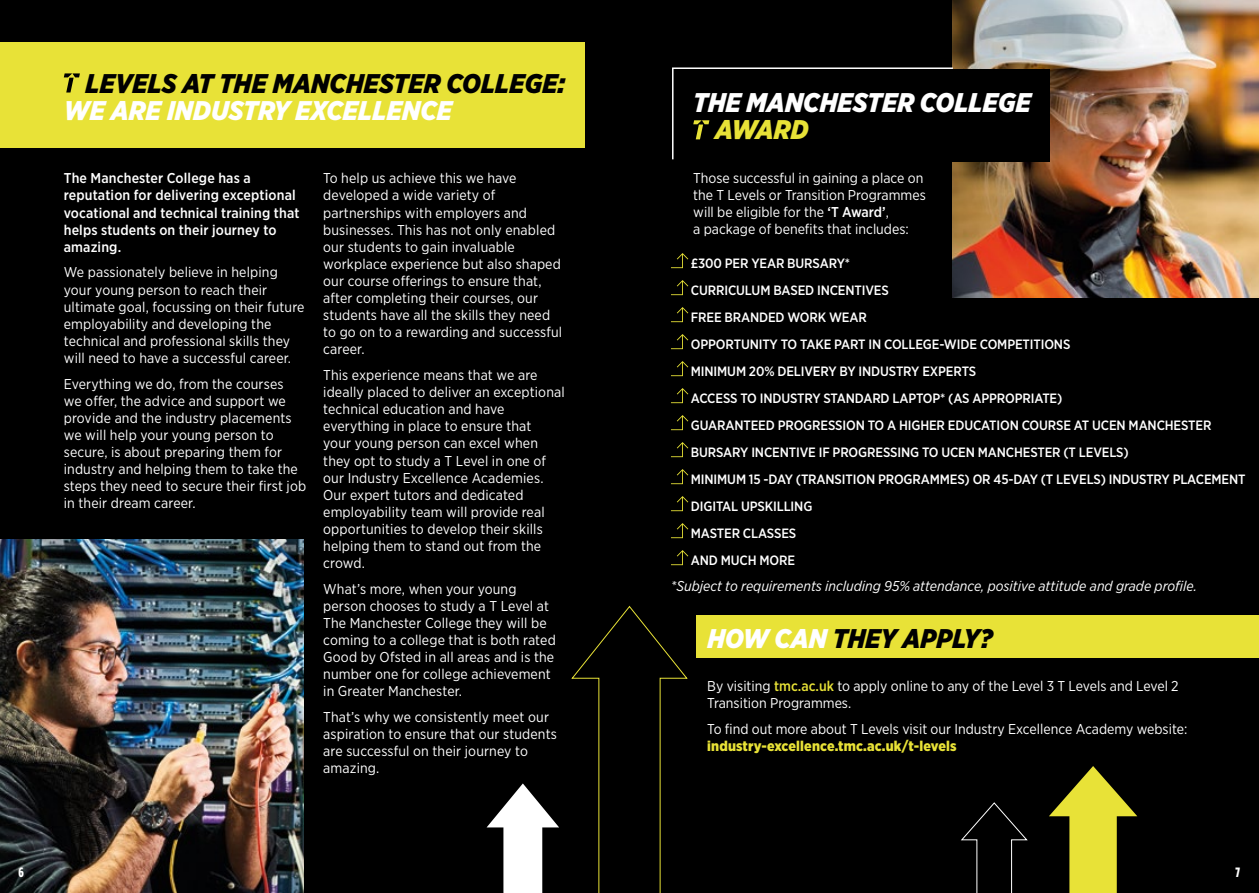
<style>
.page{position:relative;width:1259px;height:893px;background:#fff}
.page>*{position:absolute;margin:0;border:0;box-sizing:border-box;transform-origin:0 0}
.t1{font:italic 900 27px "Gotham Narrow";color:#000}
.t2{font:italic 900 27px "Gotham Narrow";color:#fff}
.t3{font:italic 900 27px "Gotham Narrow";letter-spacing:-.03em;color:#e8e237}
.t4{font:14.25px/17.1px "Gotham Narrow";letter-spacing:.01em;color:#fff}
.t5{font:500 14.25px/17.1px "Gotham Narrow";letter-spacing:.01em;color:#fff}
.t6{font:italic 14.25px "Gotham Narrow";color:#fff}
.t7{font:900 14.25px "Gotham Narrow";letter-spacing:.01em;color:#e8e237}
.t8{font:500 13.5px/27px "Gotham Narrow";letter-spacing:-.01em;color:#fff}
.t9{font:900 13.5px "Gotham Condensed";color:#fff}
.s1{font-weight:500}
.s2{color:#fff}
.s3{font-weight:500;color:#e8e237}
</style>
<div class="page">
<div style="left:0;top:0;width:629px;height:893px;background:#000"></div>
<div style="left:629px;top:0;width:630px;height:893px;background:#000"></div>
<div style="left:0;top:43px;width:584px;height:105px;background:#e8e237"></div>
<svg style="left:64px;top:73px;width:16px;height:20px"></svg>
<div style="left:696px;top:615px;width:563px;height:43px;background:#e8e237"></div>
<img style="left:953px;top:0;width:306px;height:297px">
<div style="left:674px;top:70px;width:375px;height:92px;background:#000"></div>
<img style="left:0;top:539px;width:303px;height:354px">
<svg style="left:672px;top:67px;width:282px;height:93px"></svg>
<svg style="left:961px;top:802px;width:67px;height:91px"></svg>
<svg style="left:486px;top:783px;width:73px;height:110px"></svg>
<svg style="left:1049px;top:766px;width:88px;height:127px"></svg>
<svg style="left:571px;top:606px;width:117px;height:287px"></svg>
<svg style="left:671px;top:253px;width:17px;height:15px"></svg>
<svg style="left:671px;top:280px;width:17px;height:15px"></svg>
<svg style="left:671px;top:307px;width:17px;height:15px"></svg>
<svg style="left:671px;top:334px;width:17px;height:15px"></svg>
<svg style="left:671px;top:361px;width:17px;height:15px"></svg>
<svg style="left:671px;top:388px;width:17px;height:15px"></svg>
<svg style="left:671px;top:415px;width:17px;height:15px"></svg>
<svg style="left:671px;top:442px;width:17px;height:15px"></svg>
<svg style="left:671px;top:469px;width:17px;height:15px"></svg>
<svg style="left:671px;top:496px;width:17px;height:15px"></svg>
<svg style="left:671px;top:523px;width:17px;height:15px"></svg>
<svg style="left:671px;top:550px;width:17px;height:15px"></svg>
<h1 class="t1" style="left:86px;top:65px;width:481px">LEVELS AT THE MANCHESTER COLLEGE:</h1>
<h1 class="t2" style="left:64px;top:92px;width:390px">WE ARE INDUSTRY EXCELLENCE</h1>
<p class="t5" style="left:64px;top:170px;width:237px">The Manchester College has a reputation for delivering exceptional vocational and technical training that helps students on their journey to amazing.</p>
<p class="t4" style="left:64px;top:264px;width:242px">We passionately believe in helping your young person to reach their ultimate goal, focussing on their future employability and developing the technical and professional skills they will need to have a successful career.</p>
<p class="t4" style="left:64px;top:375px;width:244px">Everything we do, from the courses<br>we offer, the advice and support we provide and the industry placements we will help your young person to secure, is about preparing them for industry and helping them to take the steps they need to secure their first job in their dream career.</p>
<p class="t4" style="left:323px;top:170px;width:240px">To help us achieve this we have developed a wide variety of partnerships with employers and businesses. This has not only enabled our students to gain invaluable workplace experience but also shaped our course offerings to ensure that, after completing their courses, our students have all the skills they need to go on to a rewarding and successful career.</p>
<p class="t4" style="left:323px;top:366px;width:243px">This experience means that we are ideally placed to deliver an exceptional technical education and have everything in place to ensure that<br>your young person can excel when they opt to study a T Level in one of our Industry Excellence Academies.<br>Our expert tutors and dedicated employability team will provide real opportunities to develop their skills helping them to stand out from the crowd.</p>
<p class="t4" style="left:323px;top:580px;width:234px">What’s more, when your young person chooses to study a T Level at<br>The Manchester College they will be coming to a college that is both rated<br>Good by Ofsted in all areas and is the number one for college achievement in Greater Manchester.</p>
<p class="t4" style="left:323px;top:708px;width:235px">That’s why we consistently meet our aspiration to ensure that our students are successful on their journey to amazing.</p>
<h1 class="t2" style="left:693px;top:85px;width:339px">THE MANCHESTER COLLEGE</h1>
<h1 class="t3" style="left:715px;top:112px;width:95px">AWARD</h1>
<p class="t4" style="left:693px;top:169px;width:234px">Those successful in gaining a place on the T Levels or Transition Programmes will be eligible for the <span class="s1">‘T Award’</span>,<br>a package of benefits that includes:</p>
<p class="t8" style="left:691px;top:250px;width:556px">£300 PER YEAR BURSARY*<br>CURRICULUM BASED INCENTIVES<br>FREE BRANDED WORK WEAR<br>OPPORTUNITY TO TAKE PART IN COLLEGE-WIDE COMPETITIONS<br>MINIMUM 20% DELIVERY BY INDUSTRY EXPERTS<br>ACCESS TO INDUSTRY STANDARD LAPTOP* (AS APPROPRIATE)<br>GUARANTEED PROGRESSION TO A HIGHER EDUCATION COURSE AT UCEN MANCHESTER BURSARY INCENTIVE IF PROGRESSING TO UCEN MANCHESTER (T LEVELS)<br>MINIMUM 15 -DAY (TRANSITION PROGRAMMES) OR 45-DAY (T LEVELS) INDUSTRY PLACEMENT DIGITAL UPSKILLING<br>MASTER CLASSES<br>AND MUCH MORE</p>
<p class="t6" style="left:671px;top:577px;width:527px">*Subject to requirements including 95% attendance, positive attitude and grade profile.</p>
<h1 class="t1" style="left:707px;top:620px;width:287px"><span class="s2">HOW CAN</span> THEY APPLY?</h1>
<p class="t4" style="left:707px;top:677px;width:473px">By visiting <span class="s3">tmc.ac.uk</span> to apply online to any of the Level 3 T Levels and Level 2<br>Transition Programmes.</p>
<p class="t4" style="left:707px;top:720px;width:481px">To find out more about T Levels visit our Industry Excellence Academy website:</p>
<p class="t7" style="left:707px;top:736px;width:251px">industry-excellence.tmc.ac.uk/t-levels</p>
<p class="t9" style="left:19px;top:864px;width:7px">6</p>
<p class="t9" style="left:1235px;top:864px;width:6px">7</p>
</div>
